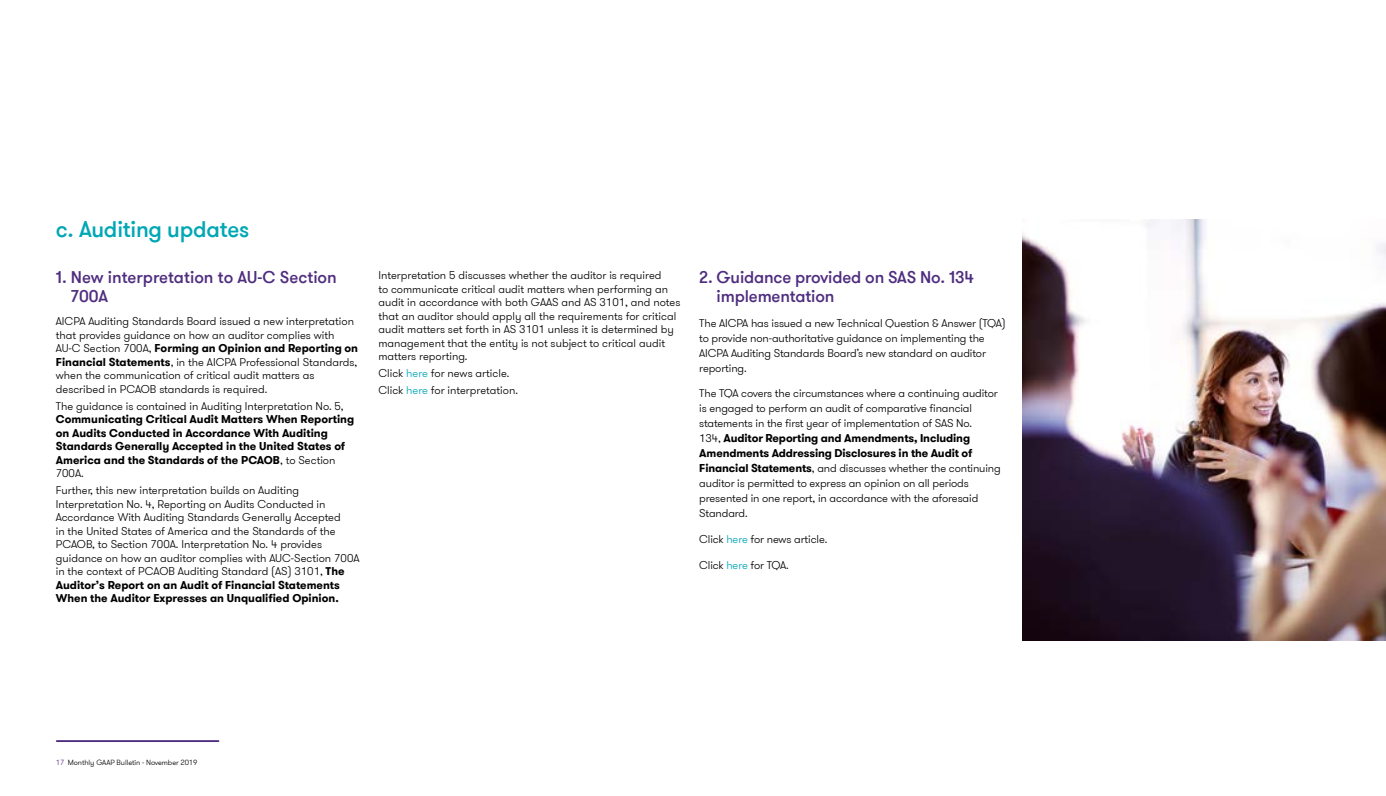
<style>
.page{position:relative;width:1386px;height:796px;background:#fff}
.page>*{position:absolute;margin:0;border:0;box-sizing:border-box;transform-origin:0 0}
.t1{font:500 22.5px "GT Walsheim Pro";letter-spacing:-.01em;color:#00a7b5}
.t2{font:500 16.88px/18.8px "GT Walsheim Pro";letter-spacing:-.01em;color:#4f2d7f}
.t3{font:300 11.25px/13.5px "GT Walsheim Pro";color:#000}
.t4{font:700 11.25px/13.5px "GT Walsheim Pro";color:#000}
.t5{font:300 7.5px "GT Walsheim Pro";letter-spacing:-.01em;color:#000}
.s1{font-weight:700}
.s2{font-weight:300}
.s3{color:#00a7b5}
.s4{color:#4f2d7f}
</style>
<div class="page">
<hr style="left:57px;top:740px;width:161px;height:2px;background:#4f2d7f">
<img style="left:1022px;top:220px;width:363px;height:420px">
<h1 class="t1" style="left:56px;top:215px;width:195px">c. Auditing updates</h1>
<h2 class="t2" style="left:71px;top:268px;width:267px;text-indent:-15px">1. New interpretation to AU-C Section<br>700A</h2>
<p class="t3" style="left:56px;top:315px;width:304px">AICPA Auditing Standards Board issued a new interpretation that provides guidance on how an auditor complies with AU-C Section 700A, <span class="s1">Forming an Opinion and Reporting on Financial Statements</span>, in the AICPA Professional Standards, when the communication of critical audit matters as described in PCAOB standards is required.</p>
<p class="t3" style="left:56px;top:399px;width:289px">The guidance is contained in Auditing Interpretation No. 5,</p>
<p class="t4" style="left:56px;top:412px;width:300px">Communicating Critical Audit Matters When Reporting on Audits Conducted in Accordance With Auditing Standards Generally Accepted in the United States of America and the Standards of the PCAOB<span class="s2">, to Section 700A.</span></p>
<p class="t3" style="left:56px;top:484px;width:305px">Further, this new interpretation builds on Auditing Interpretation No. 4, Reporting on Audits Conducted in Accordance With Auditing Standards Generally Accepted<br>in the United States of America and the Standards of the PCAOB, to Section 700A. Interpretation No. 4 provides guidance on how an auditor complies with AUC-Section 700A in the context of PCAOB Auditing Standard (AS) 3101, <span class="s1">The Auditor’s Report on an Audit of Financial Statements When the Auditor Expresses an Unqualified Opinion.</span></p>
<p class="t3" style="left:378px;top:269px;width:303px">Interpretation 5 discusses whether the auditor is required<br>to communicate critical audit matters when performing an audit in accordance with both GAAS and AS 3101, and notes that an auditor should apply all the requirements for critical audit matters set forth in AS 3101 unless it is determined by management that the entity is not subject to critical audit matters reporting.</p>
<p class="t3" style="left:378px;top:365px;width:141px;line-height:17px">Click <span class="s3">here</span> for news article.<br>Click <span class="s3">here</span> for interpretation.</p>
<h2 class="t2" style="left:716px;top:268px;width:259px;text-indent:-17px">2. Guidance provided on SAS No. 134 implementation</h2>
<p class="t3" style="left:699px;top:315px;width:308px;line-height:15px">The AICPA has issued a new Technical Question &amp; Answer (TQA) to provide non-authoritative guidance on implementing the AICPA Auditing Standards Board’s new standard on auditor reporting.</p>
<p class="t3" style="left:699px;top:386px;width:303px;line-height:15px">The TQA covers the circumstances where a continuing auditor is engaged to perform an audit of comparative financial statements in the first year of implementation of SAS No.<br>134, <span class="s1">Auditor Reporting and Amendments, Including Amendments Addressing Disclosures in the Audit of Financial Statements</span>, and discusses whether the continuing auditor is permitted to express an opinion on all periods presented in one report, in accordance with the aforesaid Standard.</p>
<p class="t3" style="left:699px;top:532px;width:129px">Click <span class="s3">here</span> for news article.</p>
<p class="t3" style="left:699px;top:558px;width:91px">Click <span class="s3">here</span> for TQA.</p>
<p class="t5" style="left:56px;top:757px;width:143px"><span class="s4">17</span> Monthly GAAP Bulletin - November 2019</p>
</div>
